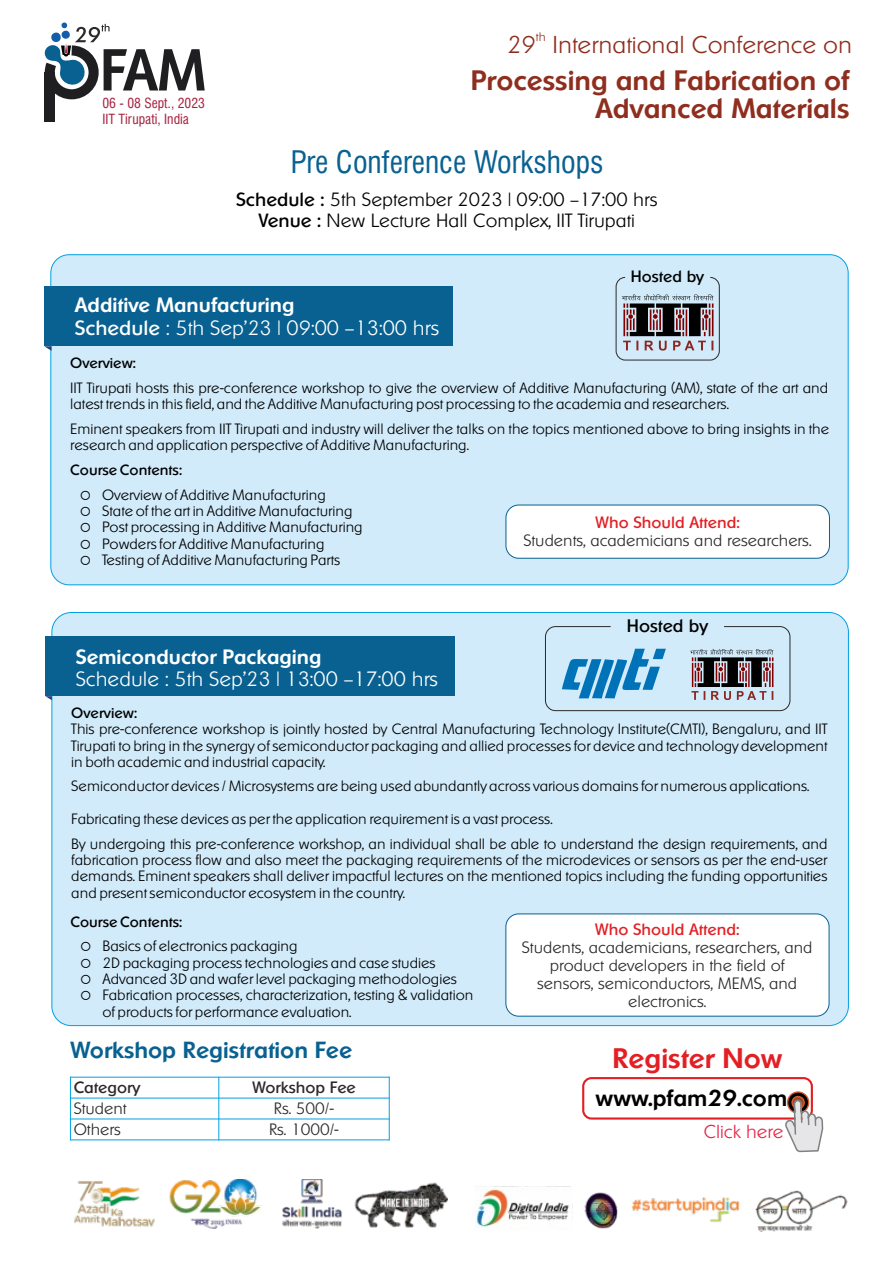
<style>
.page{position:relative;width:893px;height:1263px;background:#fff}
.page>*{position:absolute;margin:0;border:0;box-sizing:border-box;transform-origin:0 0}
.t1{font:condensed 30.15px "Swiss 721 BT";color:#086191}
.t2{font:700 28.35px "Sharnay";color:#e31f24}
.t3{font:700 28.2px/27.8px "Sharnay";color:#8f2e1f;text-align:right}
.t4{font:200 24.45px "Sharnay";color:#8f2e1f}
.t5{font:700 23.4px "Sharnay";color:#086191}
.t6{font:700 23.25px "Sharnay";color:#000}
.t7{font:200 20.85px/23.1px "Sharnay";color:#fff}
.t8{font:700 20.85px "Sharnay";color:#fff}
.t9{font:200 19.2px/21.3px "Sharnay";color:#000;text-align:center}
.t10{font:200 18.9px "Sharnay";color:#e62445}
.t11{font:18.15px "Sharnay";color:#000}
.t12{font:200 16.5px/17.9px "Sharnay";color:#2b2929;text-align:center}
.t13{font:16.5px "Sharnay";color:#e31f24}
.t14{font:16.5px "Sharnay";color:#2b2929}
.t15{font:16.35px "Sharnay";color:#000}
.t16{font:200 15px/16.4px "Sharnay";color:#000}
.t17{font:15px "Sharnay";color:#000}
.t18{font:condensed 13.65px/16.4px "Swiss 721 BT";color:#a62140}
.t19{font:200 12.3px "Sharnay";color:#8f2e1f}
.s1{font-weight:400}
.s2{font-weight:700}
</style>
<div class="page">
<div style="left:45px;top:72px;width:10px;height:50px;background:#1f1f21"></div>
<svg style="left:44px;top:22px;width:161px;height:82px"></svg>
<img style="left:74px;top:1180px;width:374px;height:49px">
<img style="left:476px;top:1186px;width:372px;height:45px">
<div style="left:50px;top:254px;width:799px;height:331px;background:#d1ebfa;border:1px solid #00a1e3;border-radius:18px"></div>
<div style="left:44px;top:287px;width:409px;height:59px;background:#086191"></div>
<svg style="left:44px;top:346px;width:8px;height:5px"></svg>
<svg style="left:615px;top:277px;width:105px;height:84px"></svg>
<div style="left:51px;top:612px;width:798px;height:414px;background:#d1ebfa;border:1px solid #00a1e3;border-radius:19px"></div>
<div style="left:45px;top:637px;width:410px;height:59px;background:#086191"></div>
<svg style="left:45px;top:696px;width:7px;height:4px"></svg>
<svg style="left:545px;top:626px;width:246px;height:85px"></svg>
<hr style="left:70px;top:1077px;width:1px;height:63px;background:#00a1e3">
<hr style="left:218px;top:1077px;width:1px;height:63px;background:#00a1e3">
<hr style="left:389px;top:1077px;width:1px;height:63px;background:#00a1e3">
<hr style="left:70px;top:1139px;width:320px;height:1px;background:#00a1e3">
<hr style="left:70px;top:1118px;width:320px;height:1px;background:#00a1e3">
<hr style="left:70px;top:1098px;width:320px;height:1px;background:#00a1e3">
<hr style="left:70px;top:1077px;width:320px;height:1px;background:#00a1e3">
<div style="left:582px;top:1077px;width:231px;height:42px;border:2px solid #e31f24;border-radius:8px"></div>
<svg style="left:785px;top:1091px;width:38px;height:61px"></svg>
<div style="left:505px;top:505px;width:325px;height:54px;background:#fff;border:1px solid #086191;border-radius:13px"></div>
<div style="left:505px;top:913px;width:324px;height:103px;background:#fff;border:1px solid #086191;border-radius:13px"></div>
<p class="t18" style="left:102px;top:96px;width:104px">06 - 08 Sept., 2023<br>IIT Tirupati, India</p>
<p class="t19" style="left:536px;top:30px;width:11px">th</p>
<h3 class="t4" style="left:507px;top:32px;width:347px">29 International Conference on</h3>
<h3 class="t3" style="left:471px;top:66px;width:380px">Processing and Fabrication of<br>Advanced Materials</h3>
<h1 class="t1" style="left:291px;top:150px;width:314px">Pre Conference Workshops</h1>
<p class="t9" style="left:236px;top:189px;width:423px"><span class="s1">Schedule :</span> 5th September 2023 | 09:00 –17:00 hrs<br><span class="s1">Venue :</span> New Lecture Hall Complex, IIT Tirupati</p>
<p class="t15" style="left:631px;top:268px;width:75px">Hosted by</p>
<h3 class="t7" style="left:75px;top:293px;width:366px"><span class="s2">Additive Manufacturing<br></span><span class="s1">Schedule</span> : 5th Sep’23 | 09:00 –13:00 hrs</h3>
<p class="t17" style="left:70px;top:355px;width:67px">Overview:</p>
<p class="t16" style="left:70px;top:380px;width:760px">IIT Tirupati hosts this pre-conference workshop to give the overview of Additive Manufacturing (AM), state of the art and latest trends in this field, and the Additive Manufacturing post processing to the academia and researchers.</p>
<p class="t16" style="left:70px;top:420px;width:761px">Eminent speakers from IIT Tirupati and industry will deliver the talks on the topics mentioned above to bring insights in the research and application perspective of Additive Manufacturing.</p>
<p class="t17" style="left:70px;top:462px;width:113px">Course Contents:</p>
<p class="t16" style="left:80px;top:486px;width:247px">○ Overview of Additive Manufacturing</p>
<p class="t16" style="left:80px;top:503px;width:274px">○ State of the art in Additive Manufacturing</p>
<p class="t16" style="left:80px;top:519px;width:284px">○ Post processing in Additive Manufacturing</p>
<p class="t16" style="left:80px;top:535px;width:246px">○ Powders for Additive Manufacturing</p>
<p class="t16" style="left:80px;top:552px;width:262px">○ Testing of Additive Manufacturing Parts</p>
<p class="t13" style="left:595px;top:513px;width:146px">Who Should Attend:</p>
<p class="t12" style="left:523px;top:531px;width:289px">Students, academicians and researchers.</p>
<p class="t11" style="left:627px;top:616px;width:82px">Hosted by</p>
<h3 class="t8" style="left:76px;top:644px;width:247px">Semiconductor Packaging</h3>
<h3 class="t7" style="left:76px;top:668px;width:364px">Schedule : 5th Sep’23 | 13:00 –17:00 hrs</h3>
<p class="t17" style="left:71px;top:704px;width:67px">Overview:</p>
<p class="t16" style="left:71px;top:721px;width:758px;text-align:justify">This pre-conference workshop is jointly hosted by Central Manufacturing Technology Institute(CMTI), Bengaluru, and IIT Tirupati to bring in the synergy of semiconductor packaging and allied processes for device and technology development in both academic and industrial capacity.</p>
<p class="t16" style="left:71px;top:770px;width:739px;line-height:32.7px">Semiconductor devices / Microsystems are being used abundantly across various domains for numerous applications.<br>Fabricating these devices as per the application requirement is a vast process.</p>
<p class="t16" style="left:71px;top:835px;width:758px;text-align:justify">By undergoing this pre-conference workshop, an individual shall be able to understand the design requirements, and fabrication process flow and also meet the packaging requirements of the microdevices or sensors as per the end-user demands. Eminent speakers shall deliver impactful lectures on the mentioned topics including the funding opportunities and present semiconductor ecosystem in the country.</p>
<p class="t17" style="left:70px;top:913px;width:113px">Course Contents:</p>
<p class="t16" style="left:80px;top:938px;width:219px">○ Basics of electronics packaging</p>
<p class="t16" style="left:80px;top:954px;width:357px">○ 2D packaging process technologies and case studies</p>
<p class="t16" style="left:80px;top:971px;width:378px">○ Advanced 3D and wafer level packaging methodologies</p>
<p class="t16" style="left:102px;top:987px;width:372px;text-indent:-22px">○ Fabrication processes, characterization, testing &amp; validation of products for performance evaluation.</p>
<p class="t13" style="left:595px;top:920px;width:146px">Who Should Attend:</p>
<p class="t12" style="left:522px;top:938px;width:292px">Students, academicians, researchers, and product developers in the field of sensors, semiconductors, MEMS, and electronics.</p>
<h3 class="t5" style="left:70px;top:1036px;width:284px">Workshop Registration Fee</h3>
<h2 class="t2" style="left:613px;top:1042px;width:172px">Register Now</h2>
<h3 class="t6" style="left:596px;top:1085px;width:193px">www.pfam29.com</h3>
<p class="t10" style="left:704px;top:1121px;width:81px">Click here</p>
<p class="t14" style="left:74px;top:1078px;width:68px">Category</p>
<p class="t14" style="left:252px;top:1078px;width:105px">Workshop Fee</p>
<p class="t12" style="left:74px;top:1099px;width:54px">Student</p>
<p class="t12" style="left:274px;top:1099px;width:62px">Rs. 500/-</p>
<p class="t12" style="left:74px;top:1120px;width:49px">Others</p>
<p class="t12" style="left:269px;top:1120px;width:71px">Rs. 1000/-</p>
</div>
